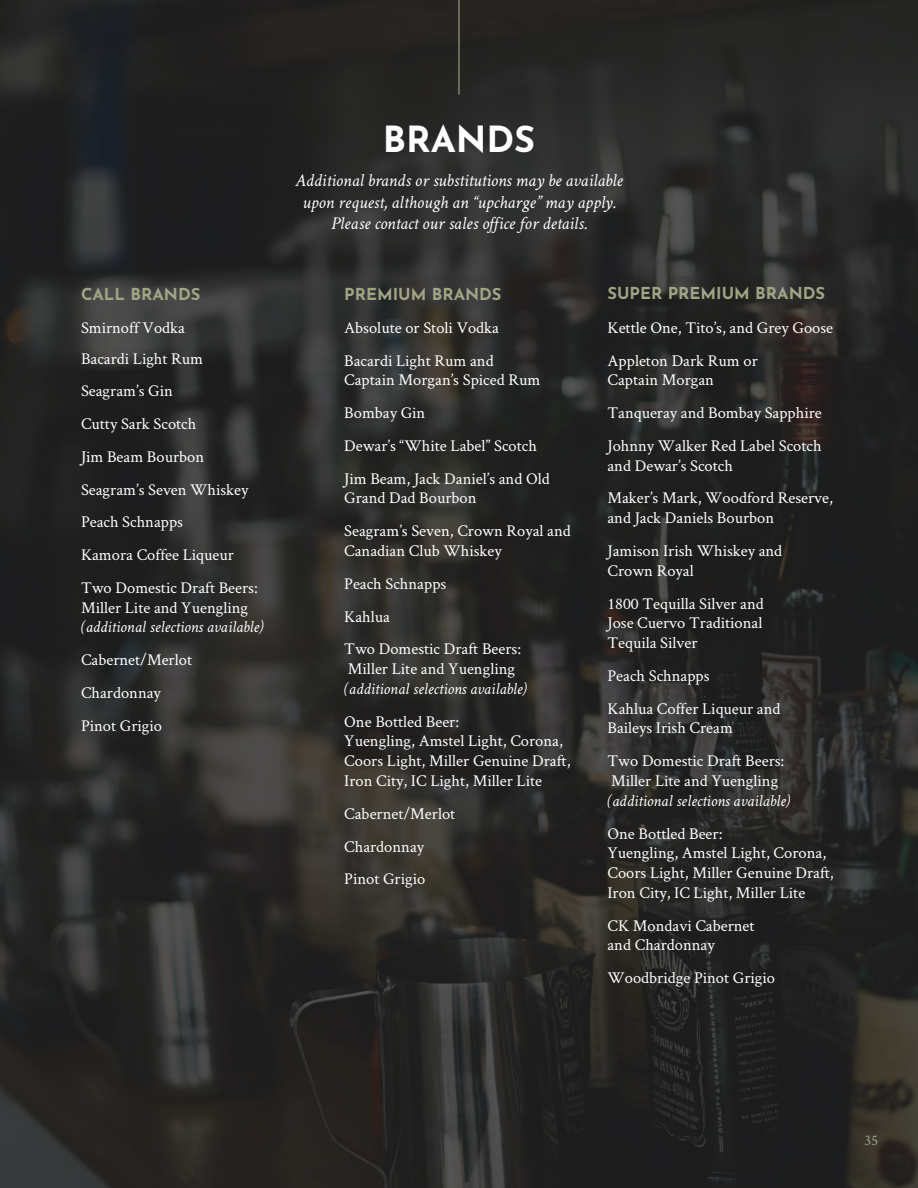
<style>
.page{position:relative;width:918px;height:1188px;background:#fff}
.page>*{position:absolute;margin:0;border:0;box-sizing:border-box;transform-origin:0 0}
.t1{font:700 36px "Josefin Sans";color:#fff}
.t2{font:italic 18px/21.6px "Crimson Text";color:#fff;text-align:center}
.t3{font:16.5px/32.7px "Crimson Text";color:#fff}
.t4{font:italic 16.5px "Crimson Text";color:#fff}
.t5{font:700 16.5px "Josefin Sans";color:#a1a485}
.t6{font:15px "Crimson Text";color:#a1a485}
</style>
<div class="page">
<img style="left:0;top:0;width:918px;height:1188px">
<hr style="left:458px;top:0;width:2px;height:94px;background:#a1a485">
<p class="t5" style="left:81px;top:279px;width:121px">CALL BRANDS</p>
<p class="t3" style="left:81px;top:312px;width:124px;line-height:30.6px">Smirnoff Vodka<br>Bacardi Light Rum</p>
<p class="t3" style="left:81px;top:374px;width:178px">Seagram’s Gin<br>Cutty Sark Scotch<br>Jim Beam Bourbon<br>Seagram’s Seven Whiskey<br>Peach Schnapps<br>Kamora Coffee Liqueur<br>Two Domestic Draft Beers:</p>
<p class="t3" style="left:81px;top:590px;width:169px">Miller Lite and Yuengling</p>
<p class="t4" style="left:81px;top:618px;width:184px">(additional selections available)</p>
<p class="t3" style="left:81px;top:643px;width:113px">Cabernet/Merlot<br>Chardonnay<br>Pinot Grigio</p>
<h1 class="t1" style="left:383px;top:107px;width:154px">BRANDS</h1>
<p class="t2" style="left:295px;top:169px;width:329px">Additional brands or substitutions may be available upon request, although an “upcharge” may apply.<br>Please contact our sales office for details.</p>
<p class="t5" style="left:344px;top:279px;width:159px">PREMIUM BRANDS</p>
<p class="t3" style="left:344px;top:311px;width:156px">Absolute or Stoli Vodka<br>Bacardi Light Rum and</p>
<p class="t3" style="left:344px;top:363px;width:207px">Captain Morgan’s Spiced Rum<br>Bombay Gin<br>Dewar’s “White Label” Scotch<br>Jim Beam, Jack Daniel’s and Old</p>
<p class="t3" style="left:344px;top:481px;width:228px">Grand Dad Bourbon<br>Seagram’s Seven, Crown Royal and</p>
<p class="t3" style="left:344px;top:534px;width:178px">Canadian Club Whiskey<br>Peach Schnapps<br>Kahlua<br>Two Domestic Draft Beers:</p>
<p class="t3" style="left:348px;top:652px;width:169px">Miller Lite and Yuengling</p>
<p class="t4" style="left:344px;top:679px;width:184px">(additional selections available)</p>
<p class="t3" style="left:344px;top:711px;width:228px;line-height:19.8px">One Bottled Beer:<br>Yuengling, Amstel Light, Corona,<br>Coors Light, Miller Genuine Draft,<br>Iron City, IC Light, Miller Lite</p>
<p class="t3" style="left:344px;top:797px;width:113px">Cabernet/Merlot<br>Chardonnay<br>Pinot Grigio</p>
<p class="t5" style="left:608px;top:279px;width:219px">SUPER PREMIUM BRANDS</p>
<p class="t3" style="left:608px;top:311px;width:227px">Kettle One, Tito’s, and Grey Goose<br>Appleton Dark Rum or</p>
<p class="t3" style="left:608px;top:363px;width:216px">Captain Morgan<br>Tanqueray and Bombay Sapphire<br>Johnny Walker Red Label Scotch</p>
<p class="t3" style="left:608px;top:448px;width:227px">and Dewar’s Scotch<br>Maker’s Mark, Woodford Reserve,</p>
<p class="t3" style="left:608px;top:501px;width:176px">and Jack Daniels Bourbon<br>Jamison Irish Whiskey and</p>
<p class="t3" style="left:608px;top:554px;width:158px">Crown Royal<br>1800 Tequilla Silver and</p>
<p class="t3" style="left:608px;top:613px;width:156px;line-height:19.8px">Jose Cuervo Traditional<br>Tequila Silver</p>
<p class="t3" style="left:608px;top:659px;width:175px">Peach Schnapps<br>Kahlua Coffer Liqueur and</p>
<p class="t3" style="left:608px;top:711px;width:178px">Baileys Irish Cream<br>Two Domestic Draft Beers:</p>
<p class="t3" style="left:611px;top:764px;width:169px">Miller Lite and Yuengling</p>
<p class="t4" style="left:608px;top:791px;width:184px">(additional selections available)</p>
<p class="t3" style="left:608px;top:823px;width:228px;line-height:19.8px">One Bottled Beer:<br>Yuengling, Amstel Light, Corona,<br>Coors Light, Miller Genuine Draft,<br>Iron City, IC Light, Miller Lite</p>
<p class="t3" style="left:608px;top:915px;width:149px;line-height:19.8px">CK Mondavi Cabernet and Chardonnay</p>
<p class="t3" style="left:608px;top:961px;width:169px">Woodbridge Pinot Grigio</p>
<p class="t6" style="left:864px;top:1129px;width:16px">35</p>
</div>
